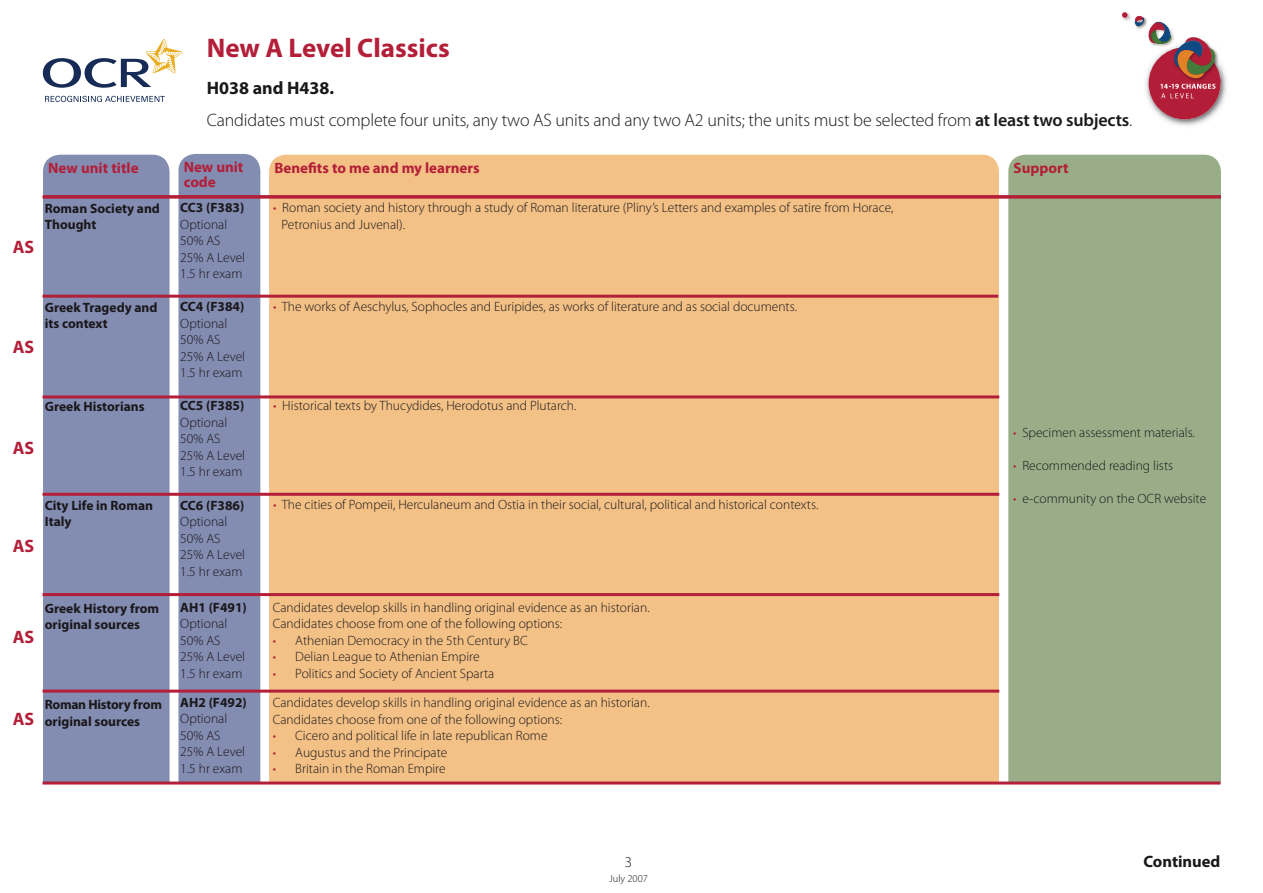
<style>
.page{position:relative;width:1263px;height:893px;background:#fff}
.page>*{position:absolute;margin:0;border:0;box-sizing:border-box;transform-origin:0 0}
.t1{font:700 27px "Myriad Pro";color:#b31e38}
.t2{font:300 18px/31.5px "Myriad Pro";letter-spacing:-.01em;color:#1a181b}
.t3{font:700 18px "Myriad Pro";color:#b31e38}
.t4{font:700 16.5px "Myriad Pro";color:#1a181b}
.t5{font:700 15px/15px "Myriad Pro";color:#b31e38}
.t6{font:300 15px "Myriad Pro";color:#1a181b}
.t7{font:300 13.5px/16.5px "Myriad Pro";color:#1a181b}
.t8{font:700 13.5px/16.5px "Myriad Pro";color:#1a181b}
.t9{font:300 10.5px "Myriad Pro";color:#1a181b}
.s1{font-weight:700}
.s2{font-weight:600}
.s3{color:#b31e38}
</style>
<div class="page">
<div style="left:178px;top:154px;width:82px;height:739px;background:#838cb1;border-radius:17px"></div>
<div style="left:43px;top:155px;width:127px;height:626px;background:#838cb1"></div>
<div style="left:269px;top:155px;width:730px;height:626px;background:#f3c085"></div>
<div style="left:1008px;top:155px;width:213px;height:628px;background:#99ae88"></div>
<hr style="left:43px;top:196px;width:1177px;height:3px;background:#b31e38">
<img style="left:1148px;top:64px;width:79px;height:62px">
<div style="left:1148px;top:47px;width:72px;height:72px;background:#b21e38;border-radius:50%"></div>
<img style="left:1217px;top:52px;width:3px;height:25px">
<svg style="left:1122px;top:12px;width:95px;height:86px"></svg>
<svg style="left:45px;top:96px;width:120px;height:6px"></svg>
<svg style="left:43px;top:39px;width:139px;height:49px"></svg>
<hr style="left:43px;top:295px;width:955px;height:3px;background:#b31e38">
<hr style="left:43px;top:395px;width:956px;height:3px;background:#b31e38">
<div style="left:26px;top:783px;width:1221px;height:110px;background:#fff"></div>
<hr style="left:43px;top:195px;width:1178px;height:3px;background:#b31e38">
<hr style="left:43px;top:493px;width:956px;height:3px;background:#b31e38">
<hr style="left:43px;top:593px;width:956px;height:3px;background:#b31e38">
<hr style="left:43px;top:690px;width:956px;height:3px;background:#b31e38">
<hr style="left:43px;top:781px;width:1177px;height:3px;background:#b31e38">
<h1 class="t1" style="left:207px;top:32px;width:245px">New A Level Classics</h1>
<h2 class="t2" style="left:207px;top:73px;width:927px"><span class="s1">H038 and H438.<br></span>Candidates must complete four units, any two AS units and any two A2 units; the units must be selected from <span class="s2">at least two subjects</span>.</h2>
<h2 class="t3" style="left:13px;top:237px;width:23px">AS</h2>
<h2 class="t3" style="left:13px;top:337px;width:23px">AS</h2>
<h2 class="t3" style="left:13px;top:438px;width:23px">AS</h2>
<h2 class="t3" style="left:13px;top:535px;width:23px">AS</h2>
<h2 class="t3" style="left:13px;top:627px;width:23px">AS</h2>
<h2 class="t3" style="left:13px;top:709px;width:23px">AS</h2>
<p class="t5" style="left:184px;top:160px;width:61px">New unit code</p>
<p class="t5" style="left:48px;top:161px;width:92px">New unit title</p>
<p class="t5" style="left:274px;top:161px;width:207px">Benefits to me and my learners</p>
<p class="t5" style="left:1013px;top:161px;width:56px">Support</p>
<p class="t8" style="left:45px;top:200px;width:117px">Roman Society and<br>Thought</p>
<p class="t8" style="left:45px;top:299px;width:114px">Greek Tragedy and its context</p>
<p class="t8" style="left:45px;top:398px;width:101px">Greek Historians</p>
<p class="t8" style="left:45px;top:497px;width:110px">City Life in Roman<br>Italy</p>
<p class="t8" style="left:45px;top:600px;width:116px">Greek History from original sources</p>
<p class="t8" style="left:45px;top:696px;width:119px">Roman History from original sources</p>
<p class="t8" style="left:180px;top:200px;width:65px">CC3 (F383)</p>
<p class="t7" style="left:180px;top:216px;width:66px">Optional<br>50% AS<br>25% A Level<br>1.5 hr exam</p>
<p class="t8" style="left:180px;top:299px;width:65px">CC4 (F384)</p>
<p class="t7" style="left:180px;top:315px;width:66px">Optional<br>50% AS<br>25% A Level<br>1.5 hr exam</p>
<p class="t8" style="left:180px;top:398px;width:65px">CC5 (F385)</p>
<p class="t7" style="left:180px;top:414px;width:66px">Optional<br>50% AS<br>25% A Level<br>1.5 hr exam</p>
<p class="t8" style="left:180px;top:497px;width:65px">CC6 (F386)</p>
<p class="t7" style="left:180px;top:514px;width:66px">Optional<br>50% AS<br>25% A Level<br>1.5 hr exam</p>
<p class="t8" style="left:180px;top:599px;width:68px">AH1 (F491)</p>
<p class="t7" style="left:180px;top:616px;width:66px">Optional<br>50% AS<br>25% A Level<br>1.5 hr exam</p>
<p class="t8" style="left:180px;top:694px;width:68px">AH2 (F492)</p>
<p class="t7" style="left:180px;top:711px;width:66px">Optional<br>50% AS<br>25% A Level<br>1.5 hr exam</p>
<p class="t7" style="left:281px;top:200px;width:613px;text-indent:-9px"><span class="s3">•</span> Roman society and history through a study of Roman literature (Pliny’s Letters and examples of satire from Horace,<br>Petronius and Juvenal).</p>
<p class="t7" style="left:273px;top:299px;width:525px"><span class="s3">•</span> The works of Aeschylus, Sophocles and Euripides, as works of literature and as social documents.</p>
<p class="t7" style="left:273px;top:398px;width:305px"><span class="s3">•</span> Historical texts by Thucydides, Herodotus and Plutarch.</p>
<p class="t7" style="left:273px;top:497px;width:547px"><span class="s3">•</span> The cities of Pompeii, Herculaneum and Ostia in their social, cultural, political and historical contexts.</p>
<p class="t7" style="left:273px;top:599px;width:378px">Candidates develop skills in handling original evidence as an historian.<br>Candidates choose from one of the following options:</p>
<p class="t7" style="left:273px;top:632px;width:257px"><span class="s3">•</span> Athenian Democracy in the 5th Century BC</p>
<p class="t7" style="left:273px;top:649px;width:208px"><span class="s3">•</span> Delian League to Athenian Empire</p>
<p class="t7" style="left:273px;top:658px;width:378px;line-height:29.7px"><span class="s3">•</span> Politics and Society of Ancient Sparta<br>Candidates develop skills in handling original evidence as an historian.</p>
<p class="t7" style="left:273px;top:711px;width:291px">Candidates choose from one of the following options:</p>
<p class="t7" style="left:273px;top:728px;width:276px"><span class="s3">•</span> Cicero and political life in late republican Rome</p>
<p class="t7" style="left:273px;top:744px;width:176px"><span class="s3">•</span> Augustus and the Principate</p>
<p class="t7" style="left:273px;top:761px;width:174px"><span class="s3">•</span> Britain in the Roman Empire</p>
<p class="t7" style="left:1013px;top:424px;width:183px"><span class="s3">•</span> Specimen assessment materials.</p>
<p class="t7" style="left:1013px;top:457px;width:162px"><span class="s3">•</span> Recommended reading lists</p>
<p class="t7" style="left:1013px;top:490px;width:195px"><span class="s3">•</span> e-community on the OCR website</p>
<p class="t6" style="left:625px;top:854px;width:9px">3</p>
<p class="t9" style="left:609px;top:873px;width:40px">July 2007</p>
<p class="t4" style="left:1143px;top:852px;width:79px">Continued</p>
</div>
